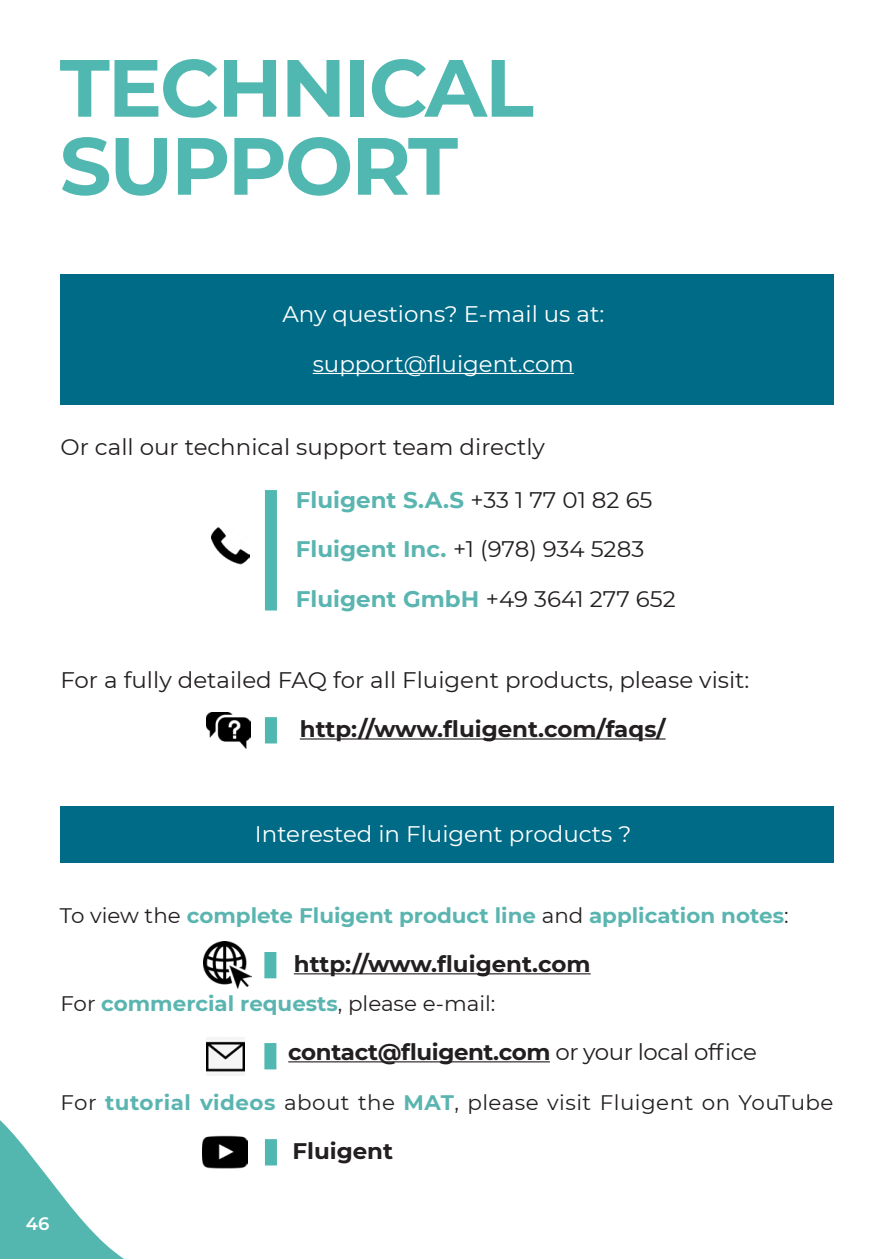
<style>
.page{position:relative;width:893px;height:1259px;background:#fff}
.page>*{position:absolute;margin:0;border:0;box-sizing:border-box;transform-origin:0 0}
.titre_page_H1_-_manu{font:700 81px/78px "Montserrat";letter-spacing:-.025em;color:#51b8b1}
.texte_normal{font:22.5px "Montserrat";color:#231f20}
.texte_normal-2{font:22.5px "Montserrat";color:#fff}
.texte_normal-3{font:700 22.5px "Montserrat";color:#231f20}
.texte_normal-4{font:700 22.5px "Montserrat";letter-spacing:-.02em;color:#231f20}
.texte_normal-5{font:700 22.5px "Montserrat";color:#5ab5b0}
.texte_normal-6{font:700 21px "Montserrat";color:#5ab5b0}
.texte_normal-7{font:21px "Montserrat";letter-spacing:.02em;color:#231f20}
.t1{font:600 18px "Montserrat";color:#fff}
.s1{font-weight:400;color:#231f20}
.s2{font-weight:700;color:#5ab5b0}
.s3{font-weight:400}
</style>
<div class="page">
<svg style="left:0;top:1120px;width:277px;height:139px"></svg>
<div style="left:60px;top:275px;width:773px;height:130px;background:#006b86"></div>
<hr style="left:313px;top:373px;width:261px;height:1px;background:#fff">
<div style="left:60px;top:806px;width:773px;height:56px;background:#006b86"></div>
<hr style="left:288px;top:1061px;width:262px;height:1px;background:#231f20">
<img style="left:203px;top:1130px;width:44px;height:44px">
<img style="left:203px;top:941px;width:48px;height:47px">
<div style="left:265px;top:490px;width:12px;height:120px;background:#51b8b1"></div>
<hr style="left:300px;top:738px;width:366px;height:1px;background:#231f20">
<div style="left:265px;top:717px;width:12px;height:26px;background:#51b8b1"></div>
<hr style="left:294px;top:973px;width:297px;height:1px;background:#231f20">
<div style="left:264px;top:952px;width:12px;height:26px;background:#51b8b1"></div>
<div style="left:264px;top:1043px;width:12px;height:26px;background:#51b8b1"></div>
<div style="left:265px;top:1139px;width:12px;height:26px;background:#51b8b1"></div>
<img style="left:206px;top:1037px;width:38px;height:38px">
<img style="left:212px;top:527px;width:38px;height:37px">
<img style="left:206px;top:712px;width:45px;height:36px">
<p class="titre_page_H1_-_manu" style="left:60px;top:45px;width:476px">TECHNICAL<br>SUPPORT</p>
<p class="texte_normal-2" style="left:282px;top:299px;width:323px">Any questions? E-mail us at:</p>
<p class="texte_normal-2" style="left:313px;top:348px;width:263px">support@fluigent.com</p>
<p class="texte_normal" style="left:60px;top:431px;width:486px">Or call our technical support team directly</p>
<p class="texte_normal-5" style="left:296px;top:483px;width:358px">Fluigent S.A.S <span class="s1">+33 1 77 01 82 65</span></p>
<p class="texte_normal" style="left:296px;top:533px;width:350px"><span class="s2">Fluigent Inc.</span> +1 (978) 934 5283</p>
<p class="texte_normal" style="left:296px;top:583px;width:381px"><span class="s2">Fluigent GmbH</span> +49 3641 277 652</p>
<p class="texte_normal" style="left:60px;top:664px;width:690px">For a fully detailed FAQ for all Fluigent products, please visit:</p>
<p class="texte_normal-3" style="left:300px;top:713px;width:367px">http://www.fluigent.com/faqs/</p>
<p class="texte_normal-2" style="left:255px;top:819px;width:378px">Interested in Fluigent products ?</p>
<p class="texte_normal-6" style="left:60px;top:900px;width:730px"><span class="s1">To view the</span> complete Fluigent product line <span class="s1">and</span> application notes<span class="s1">:</span></p>
<p class="texte_normal-3" style="left:294px;top:948px;width:298px">http://www.fluigent.com</p>
<p class="texte_normal-6" style="left:60px;top:988px;width:436px"><span class="s1">For</span> commercial requests<span class="s1">, please e-mail:</span></p>
<p class="texte_normal-4" style="left:288px;top:1036px;width:470px">contact@fluigent.com <span class="s3">or your local office</span></p>
<p class="texte_normal-7" style="left:60px;top:1087px;width:775px">For <span class="s2">tutorial videos</span> about the <span class="s2">MAT</span>, please visit Fluigent on YouTube</p>
<p class="texte_normal-3" style="left:292px;top:1135px;width:102px">Fluigent</p>
<p class="t1" style="left:26px;top:1210px;width:25px">46</p>
</div>
